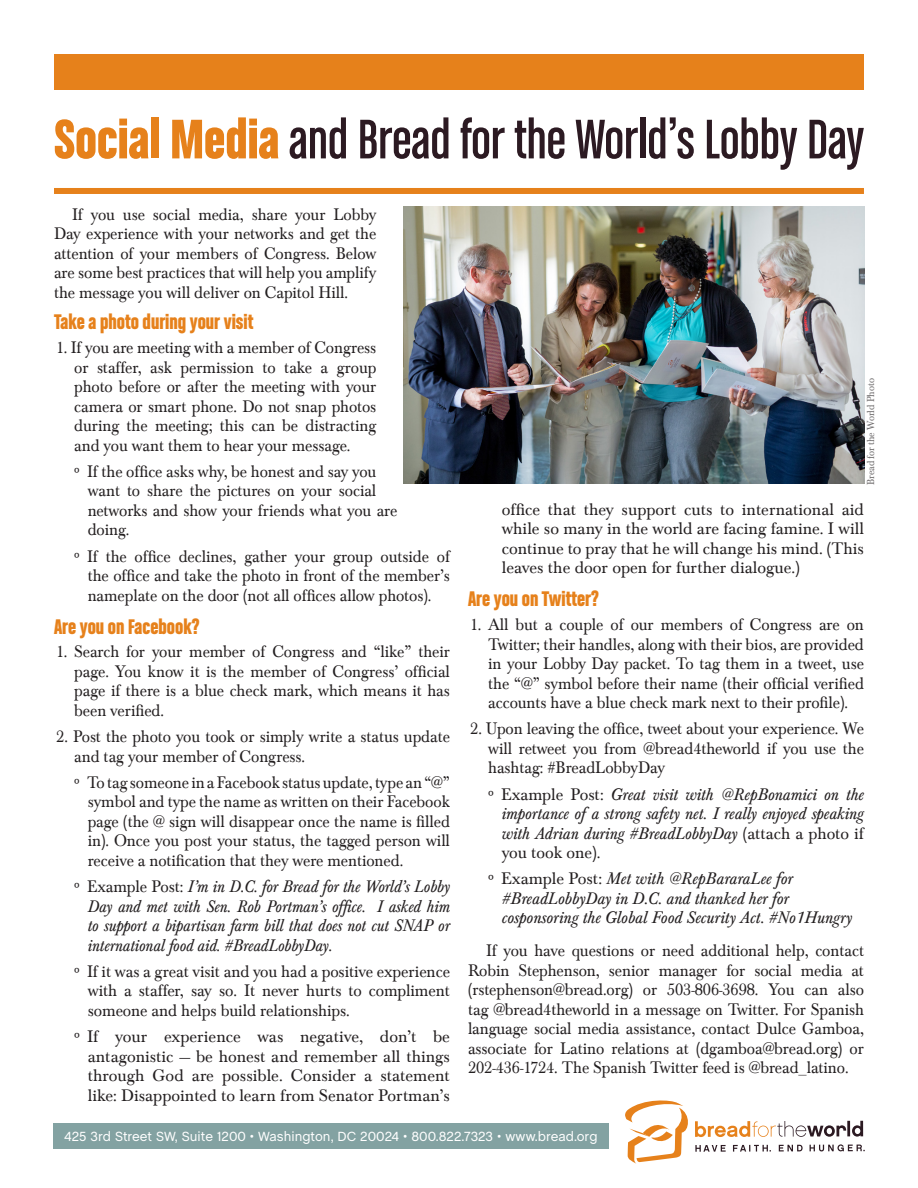
<style>
.page{position:relative;width:918px;height:1188px;background:#fff}
.page>*{position:absolute;margin:0;border:0;box-sizing:border-box;transform-origin:0 0}
.t1{font:59.25px "Chalet Comprime Cologne Sixty";color:#2c1a22}
.Subhead_-_Fact_Sheet{font:22.5px "Chalet Comprime Hong Kong Sixty";color:#e6811b}
.Body_text_-_Fact_She{font:17.25px/19.5px "Baskerville Com";letter-spacing:-.005em;color:#231f20;text-align:justify;scale:.95 1}
.Bullets_-_Fact_Sheet{font:17.25px/19.5px "Baskerville Com";letter-spacing:-.005em;color:#231f20;text-align:justify;scale:.95 1}
.Body_text_-_Fact_She-2{font:17.25px/19.5px "Baskerville Com";letter-spacing:-.005em;color:#231f20;text-align:justify}
.t2{font:italic 17.25px/19.5px "Baskerville Com";color:#231f20;text-align:justify}
.t3{font:italic 17.25px/19.5px "Baskerville Com";color:#231f20;text-align:justify;scale:.96 1}
.Body_text_-_Fact_She-3{font:17.25px/19.5px "Baskerville Com";letter-spacing:-.005em;color:#231f20;text-align:justify;scale:.96 1}
.t4{font:13.5px "Chalet";color:#fff}
.t5{font:10.5px "Baskerville Com";letter-spacing:-.01em;color:#231f20;scale:.95 1}
.s1{font-family:"Chalet Comprime Hong Kong Sixty";color:#e6811b}
.s2{font-style:normal}
</style>
<div class="page">
<div style="left:54px;top:188px;width:810px;height:6px;background:#e6811b"></div>
<img style="left:403px;top:207px;width:461px;height:277px">
<div style="left:53px;top:1124px;width:555px;height:25px;background:#83a2a2"></div>
<svg style="left:625px;top:1100px;width:240px;height:64px"></svg>
<div style="left:54px;top:54px;width:810px;height:35px;background:#e6811b"></div>
<p class="t1" style="left:54px;top:107px;width:812px"><span class="s1">Social Media</span> and Bread for the World’s Lobby Day</p>
<p class="Body_text_-_Fact_She" style="left:54px;top:205px;width:341px;text-indent:18px">If you use social media, share your Lobby Day experience with your networks and get the attention of your members of Congress. Below are some best practices that will help you amplify the message you will deliver on Capitol Hill.</p>
<p class="Subhead_-_Fact_Sheet" style="left:54px;top:309px;width:201px">Take a photo during your visit</p>
<p class="Bullets_-_Fact_Sheet" style="left:74px;top:338px;width:320px;text-indent:-18px">1. If you are meeting with a member of Congress or staffer, ask permission to take a group photo before or after the meeting with your camera or smart phone. Do not snap photos during the meeting; this can be distracting and you want them to hear your message.</p>
<p class="Body_text_-_Fact_She" style="left:88px;top:462px;width:328px;text-align:left;text-indent:-14px">º If the office asks why, be honest and say you want to share the pictures on your social networks and show your friends what you are doing.</p>
<p class="Body_text_-_Fact_She" style="left:88px;top:547px;width:383px;text-indent:-14px">º If the office declines, gather your group outside of the office and take the photo in front of the member’s nameplate on the door (not all offices allow photos).</p>
<p class="Subhead_-_Fact_Sheet" style="left:54px;top:613px;width:147px">Are you on Facebook?</p>
<p class="Bullets_-_Fact_Sheet" style="left:74px;top:642px;width:397px;text-indent:-18px">1. Search for your member of Congress and “like” their page. You know it is the member of Congress’ official page if there is a blue check mark, which means it has been verified.</p>
<p class="Bullets_-_Fact_Sheet" style="left:74px;top:727px;width:397px;text-indent:-18px">2. Post the photo you took or simply write a status update and tag your member of Congress.</p>
<p class="Body_text_-_Fact_She" style="left:88px;top:773px;width:383px;text-indent:-14px">º To tag someone in a Facebook status update, type an “@” symbol and type the name as written on their Facebook page (the @ sign will disappear once the name is filled in). Once you post your status, the tagged person will receive a notification that they were mentioned.</p>
<p class="t3" style="left:88px;top:877px;width:379px;text-indent:-14px"><span class="s2">º Example Post:</span> I’m in D.C. for Bread for the World’s Lobby Day and met with Sen. Rob Portman’s office. I asked him to support a bipartisan farm bill that does not cut SNAP or international food aid. #BreadLobbyDay<span class="s2">.</span></p>
<p class="Body_text_-_Fact_She-3" style="left:88px;top:962px;width:379px;text-indent:-14px">º If it was a great visit and you had a positive experience with a staffer, say so. It never hurts to compliment someone and helps build relationships.</p>
<p class="Body_text_-_Fact_She-2" style="left:88px;top:1027px;width:364px;text-indent:-14px">º If your experience was negative, don’t be antagonistic — be honest and remember all things through God are possible. Consider a statement like: Disappointed to learn from Senator Portman’s</p>
<p class="t5" style="left:865px;top:485px;width:114px;rotate:-90deg">Bread for the World Photo</p>
<p class="Body_text_-_Fact_She-2" style="left:502px;top:500px;width:364px">office that they support cuts to international aid while so many in the world are facing famine. I will continue to pray that he will change his mind. (This leaves the door open for further dialogue.)</p>
<p class="Subhead_-_Fact_Sheet" style="left:468px;top:586px;width:133px">Are you on Twitter?</p>
<p class="Bullets_-_Fact_Sheet" style="left:488px;top:615px;width:397px;text-indent:-18px">1. All but a couple of our members of Congress are on Twitter; their handles, along with their bios, are provided in your Lobby Day packet. To tag them in a tweet, use the “@” symbol before their name (their official verified accounts have a blue check mark next to their profile).</p>
<p class="Bullets_-_Fact_Sheet" style="left:488px;top:719px;width:397px;text-indent:-18px">2. Upon leaving the office, tweet about your experience. We will retweet you from @bread4theworld if you use the hashtag: #BreadLobbyDay</p>
<p class="t2" style="left:502px;top:785px;width:364px;text-indent:-14px"><span class="s2">º Example Post:</span> Great visit with @RepBonamici on the importance of a strong safety net. I really enjoyed speaking with Adrian during #BreadLobbyDay <span class="s2">(attach a photo if you took one).</span></p>
<p class="t2" style="left:502px;top:869px;width:352px;text-align:left;text-indent:-14px"><span class="s2">º Example Post:</span> Met with @RepBararaLee for #BreadLobbyDay in D.C. and thanked her for cosponsoring the Global Food Security Act. #No1Hungry</p>
<p class="Body_text_-_Fact_She" style="left:468px;top:941px;width:418px;text-indent:18px">If you have questions or need additional help, contact Robin Stephenson, senior manager for social media at (rstephenson@bread.org) or 503-806-3698. You can also tag @bread4theworld in a message on Twitter. For Spanish language social media assistance, contact Dulce Gamboa, associate for Latino relations at (dgamboa@bread.org) or 202-436-1724. The Spanish Twitter feed is @bread_latino.</p>
<p class="t4" style="left:64px;top:1128px;width:535px">425 3rd Street SW, Suite 1200 • Washington, DC 20024 • 800.822.7323 • www.bread.org</p>
</div>
